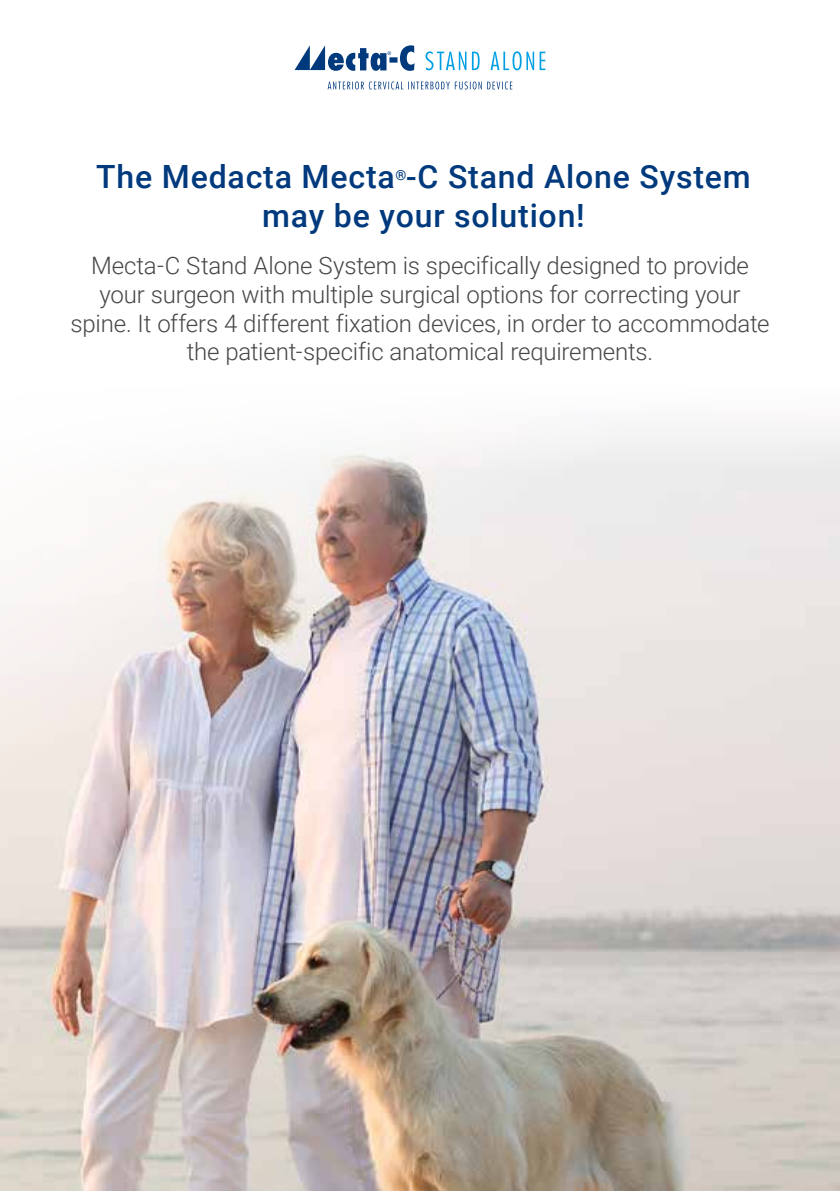
<style>
.page{position:relative;width:840px;height:1191px;background:#fff}
.page>*{position:absolute;margin:0;border:0;box-sizing:border-box;transform-origin:0 0}
.t1{font:500 32px "Roboto";letter-spacing:.025em;color:#01397d}
.t2{font:300 24px/28.8px "Roboto";letter-spacing:-.01em;color:#474747;text-align:center}
.t3{font:500 14px "Roboto";color:#01397d}
</style>
<div class="page">
<img style="left:0;top:431px;width:839px;height:760px">
<svg style="left:425px;top:51px;width:120px;height:19px"></svg>
<svg style="left:294px;top:45px;width:120px;height:26px"></svg>
<svg style="left:327px;top:81px;width:185px;height:8px"></svg>
<h1 class="t1" style="left:96px;top:155px;width:655px">The Medacta Mecta -C Stand Alone System</h1>
<p class="t3" style="left:395px;top:166px;width:12px">®</p>
<h1 class="t1" style="left:262px;top:193px;width:324px">may be your solution!</h1>
<p class="t2" style="left:70px;top:250px;width:700px">Mecta-C Stand Alone System is specifically designed to provide your surgeon with multiple surgical options for correcting your spine. It offers 4 different fixation devices, in order to accommodate the patient-specific anatomical requirements.</p>
</div>
